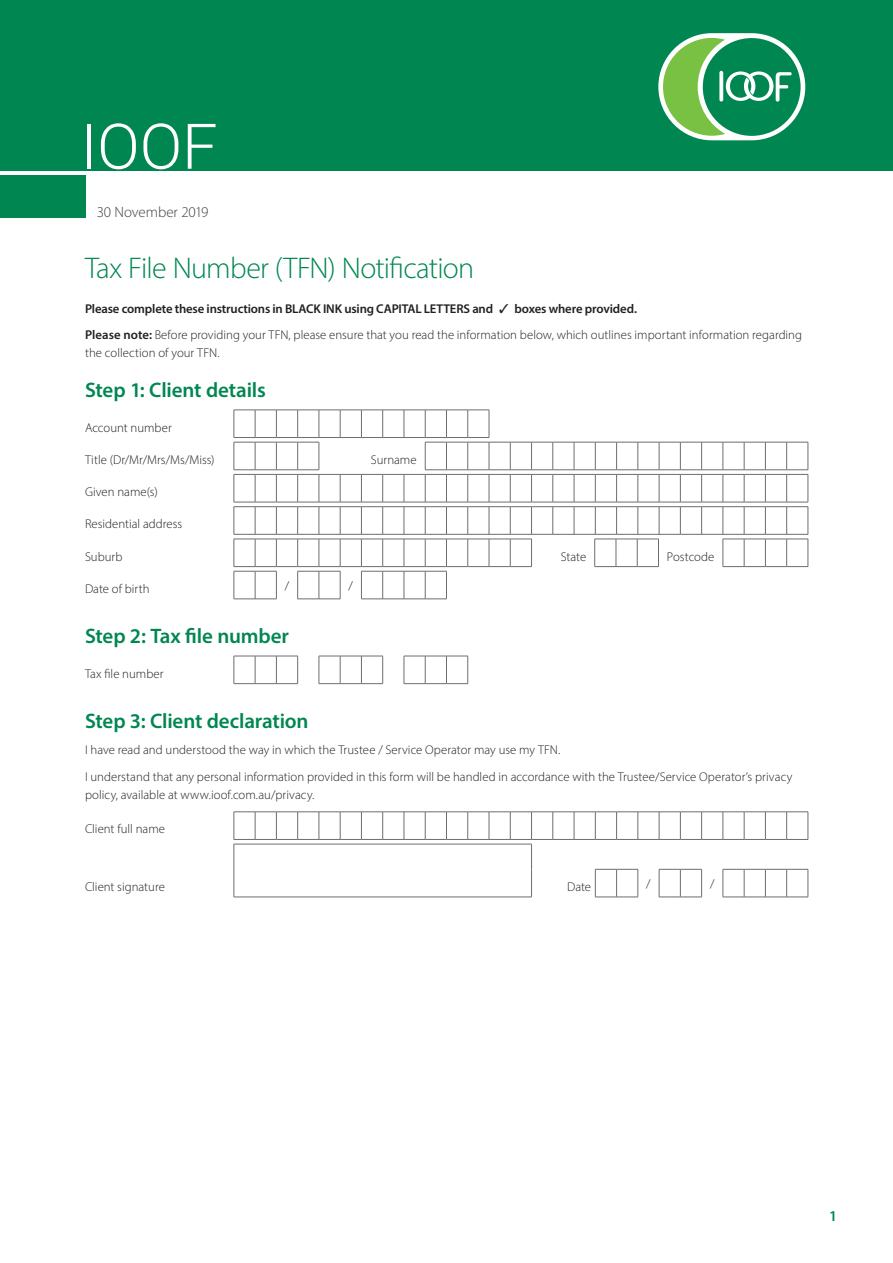
<style>
.page{position:relative;width:893px;height:1263px;background:#fff}
.page>*{position:absolute;margin:0;border:0;box-sizing:border-box;transform-origin:0 0}
.t1{font:300 63px "Roboto";color:#fff}
._00A_Form_header{font:300 30px "Myriad Pro";letter-spacing:-.025em;color:#008751}
._01_Subhead_1{font:600 21px "Myriad Pro";letter-spacing:-.01em;color:#008751}
._05_Date{font:300 15px "Myriad Pro";letter-spacing:-.01em;color:#3c3f42}
.t2{font:600 15px "Myriad Pro";color:#008751}
._07A_Form_body_copy{font:300 12.75px/18px "Myriad Pro";letter-spacing:.005em;color:#231f20}
._07B_Form_box_title{font:300 12.75px "Myriad Pro";color:#231f20}
._07A_Form_body_copy-2{font:600 12.75px "Myriad Pro";letter-spacing:-.01em;color:#231f20}
.s1{font-weight:600}
</style>
<div class="page">
<div style="left:0;top:175px;width:86px;height:42px;background:#008751"></div>
<div style="left:0;top:0;width:893px;height:170px;background:#008751"></div>
<div style="left:658px;top:33px;width:147px;height:107px;background:#fff;border-radius:54px"></div>
<div style="left:703px;top:38px;width:98px;height:98px;background:#008751;border-radius:50%"></div>
<svg style="left:663px;top:38px;width:129px;height:98px"></svg>
<svg style="left:233px;top:410px;width:576px;height:190px"></svg>
<svg style="left:233px;top:656px;width:235px;height:28px"></svg>
<svg style="left:233px;top:811px;width:576px;height:87px"></svg>
<h1 class="t1" style="left:81px;top:102px;width:138px">IOOF</h1>
<p class="_05_Date" style="left:97px;top:203px;width:113px">30 November 2019</p>
<p class="_00A_Form_header" style="left:85px;top:250px;width:391px">Tax File Number (TFN) Notification</p>
<p class="_07A_Form_body_copy-2" style="left:85px;top:300px;width:553px">Please complete these instructions in BLACK INK using CAPITAL LETTERS and ✓ boxes where provided.</p>
<p class="_07A_Form_body_copy" style="left:85px;top:326px;width:719px"><span class="s1">Please note:</span> Before providing your TFN, please ensure that you read the information below, which outlines important information regarding the collection of your TFN.</p>
<p class="_01_Subhead_1" style="left:85px;top:376px;width:182px">Step 1: Client details</p>
<p class="_07B_Form_box_title" style="left:85px;top:420px;width:88px">Account number</p>
<p class="_07B_Form_box_title" style="left:85px;top:452px;width:131px">Title (Dr/Mr/Mrs/Ms/Miss)</p>
<p class="_07A_Form_body_copy" style="left:371px;top:450px;width:47px">Surname</p>
<p class="_07B_Form_box_title" style="left:85px;top:484px;width:74px">Given name(s)</p>
<p class="_07B_Form_box_title" style="left:85px;top:516px;width:99px">Residential address</p>
<p class="_07B_Form_box_title" style="left:85px;top:549px;width:39px">Suburb</p>
<p class="_07B_Form_box_title" style="left:561px;top:549px;width:27px">State</p>
<p class="_07B_Form_box_title" style="left:667px;top:549px;width:49px">Postcode</p>
<p class="_07B_Form_box_title" style="left:85px;top:581px;width:66px">Date of birth</p>
<p class="_07A_Form_body_copy" style="left:285px;top:576px;width:6px">/</p>
<p class="_07A_Form_body_copy" style="left:349px;top:576px;width:6px">/</p>
<p class="_01_Subhead_1" style="left:85px;top:623px;width:206px">Step 2: Tax file number</p>
<p class="_07B_Form_box_title" style="left:85px;top:666px;width:80px">Tax file number</p>
<p class="_01_Subhead_1" style="left:85px;top:707px;width:225px">Step 3: Client declaration</p>
<p class="_07A_Form_body_copy" style="left:85px;top:741px;width:477px">I have read and understood the way in which the Trustee / Service Operator may use my TFN.</p>
<p class="_07A_Form_body_copy" style="left:85px;top:767px;width:709px">I understand that any personal information provided in this form will be handled in accordance with the Trustee/Service Operator’s privacy policy, available at www.ioof.com.au/privacy.</p>
<p class="_07B_Form_box_title" style="left:85px;top:821px;width:82px">Client full name</p>
<p class="_07B_Form_box_title" style="left:85px;top:879px;width:81px">Client signature</p>
<p class="_07B_Form_box_title" style="left:567px;top:879px;width:25px">Date</p>
<p class="_07B_Form_box_title" style="left:646px;top:876px;width:6px">/</p>
<p class="_07B_Form_box_title" style="left:710px;top:876px;width:6px">/</p>
<p class="t2" style="left:829px;top:1206px;width:10px">1</p>
</div>
